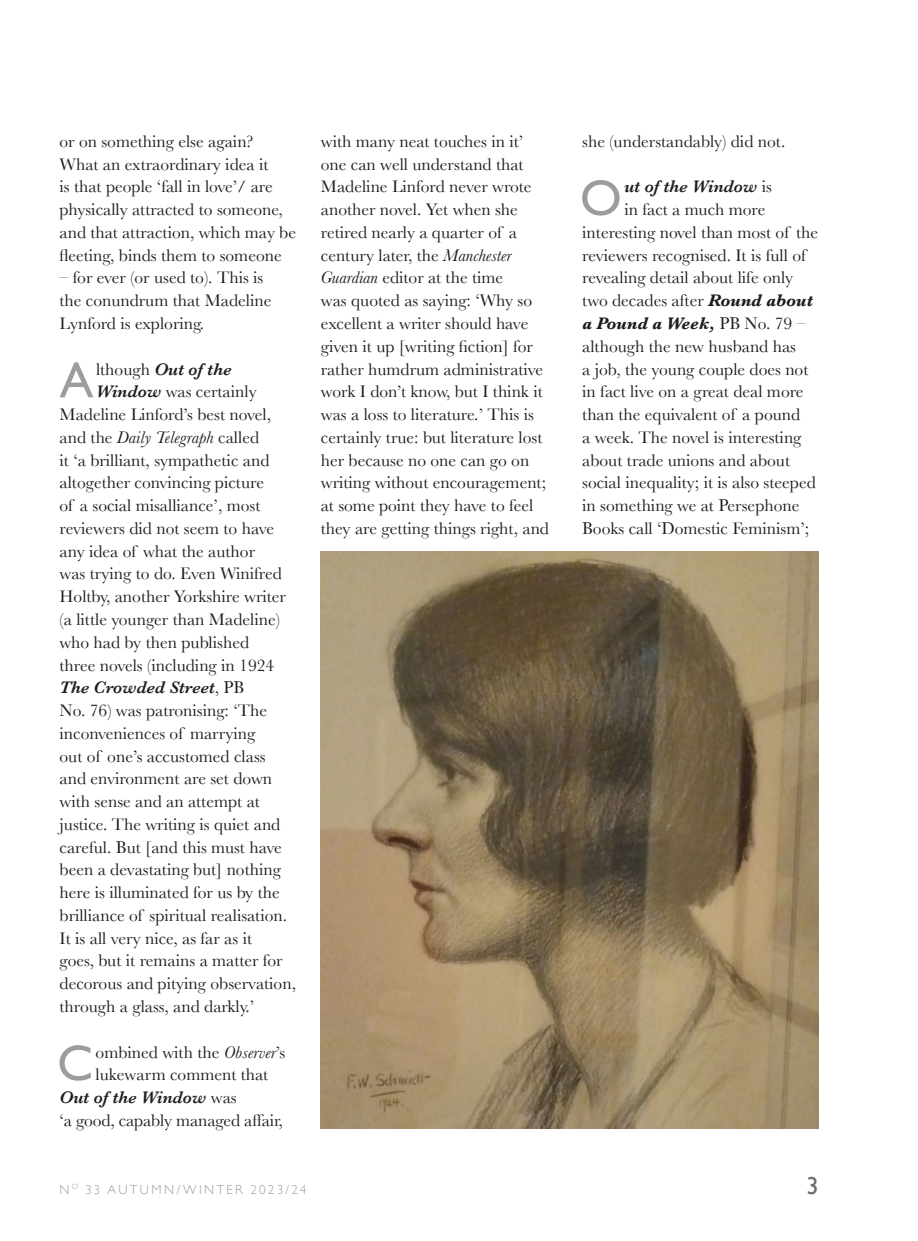
<style>
.page{position:relative;width:918px;height:1241px;background:#fff}
.page>*{position:absolute;margin:0;border:0;box-sizing:border-box;transform-origin:0 0}
.t1{font:50.93px "Gill Sans";color:#9d9d9c}
.t2{font:24.5px "Gill Sans";color:#706f6f}
.t3{font:17.5px/22.8px "Baskerville";color:#1d1d1b}
.t4{font:italic 600 17.5px "Baskerville";color:#1d1d1b}
.t5{font:italic 17.5px "Baskerville";color:#1d1d1b}
.t6{font:italic 700 17.5px "Baskerville";color:#1d1d1b}
.t7{font:300 13.12px "Gill Sans";letter-spacing:.18em;color:#9d9d9c}
.s1{font-weight:400;font-style:normal}
.s2{font-weight:600;font-style:italic}
.s3{font-style:normal}
.s4{font-style:italic}
.s5{font-weight:700;font-style:italic}
</style>
<div class="page">
<img style="left:321px;top:551px;width:498px;height:577px">
<p class="t3" style="left:60px;top:130px;width:238px">or on something else again?<br>What an extraordinary idea it<br>is that people ‘fall in love’/ are physically attracted to someone, and that attraction, which may be fleeting, binds them to someone</p>
<p class="t3" style="left:60px;top:266px;width:213px">– for ever (or used to). This is the conundrum that Madeline<br>Lynford is exploring.</p>
<h1 class="t1" style="left:60px;top:350px;width:35px">A</h1>
<p class="t4" style="left:96px;top:358px;width:137px"><span class="s1">lthough</span> Out of the</p>
<p class="t3" style="left:96px;top:380px;width:162px"><span class="s2">Window</span> was certainly</p>
<p class="t3" style="left:60px;top:403px;width:213px">Madeline Linford’s best novel,</p>
<p class="t5" style="left:60px;top:425px;width:201px"><span class="s3">and the</span> Daily Telegraph <span class="s3">called</span></p>
<p class="t3" style="left:60px;top:448px;width:211px">it ‘a brilliant, sympathetic and</p>
<p class="t3" style="left:60px;top:471px;width:206px">altogether convincing picture</p>
<p class="t3" style="left:60px;top:494px;width:202px">of a social misalliance’, most</p>
<p class="t3" style="left:60px;top:516px;width:216px">reviewers did not seem to have</p>
<p class="t3" style="left:60px;top:539px;width:197px">any idea of what the author</p>
<p class="t3" style="left:60px;top:562px;width:224px">was trying to do. Even Winifred</p>
<p class="t3" style="left:60px;top:585px;width:228px">Holtby, another Yorkshire writer</p>
<p class="t3" style="left:60px;top:607px;width:222px">(a little younger than Madeline)</p>
<p class="t3" style="left:60px;top:630px;width:191px">who had by then published</p>
<p class="t3" style="left:60px;top:653px;width:216px">three novels (including in 1924</p>
<p class="t4" style="left:60px;top:677px;width:186px">The Crowded Street<span class="s1">, PB</span></p>
<p class="t3" style="left:60px;top:698px;width:209px">No. 76) was patronising: ‘The</p>
<p class="t3" style="left:60px;top:721px;width:197px">inconveniences of marrying</p>
<p class="t3" style="left:60px;top:744px;width:208px">out of one’s accustomed class</p>
<p class="t3" style="left:60px;top:767px;width:214px">and environment are set down</p>
<p class="t3" style="left:60px;top:789px;width:202px">with sense and an attempt at</p>
<p class="t3" style="left:60px;top:812px;width:222px">justice. The writing is quiet and</p>
<p class="t3" style="left:60px;top:835px;width:224px">careful. But [and this must have</p>
<p class="t3" style="left:60px;top:858px;width:223px">been a devastating but] nothing</p>
<p class="t3" style="left:60px;top:880px;width:222px">here is illuminated for us by the</p>
<p class="t3" style="left:60px;top:903px;width:229px">brilliance of spiritual realisation.</p>
<p class="t3" style="left:60px;top:926px;width:194px">It is all very nice, as far as it</p>
<p class="t3" style="left:60px;top:949px;width:225px">goes, but it remains a matter for</p>
<p class="t3" style="left:60px;top:971px;width:238px">decorous and pitying observation,</p>
<p class="t3" style="left:60px;top:994px;width:196px">through a glass, and darkly.’</p>
<h1 class="t1" style="left:57px;top:1032px;width:38px">C</h1>
<p class="t3" style="left:96px;top:1040px;width:191px">ombined with the <span class="s4">Observer</span>’s</p>
<p class="t3" style="left:96px;top:1062px;width:174px">lukewarm comment that</p>
<p class="t4" style="left:60px;top:1086px;width:179px">Out of the Window <span class="s1">was</span></p>
<p class="t3" style="left:60px;top:1108px;width:225px">‘a good, capably managed affair,</p>
<p class="t3" style="left:321px;top:130px;width:230px">with many neat touches in it’ one can well understand that<br>Madeline Linford never wrote another novel. Yet when she retired nearly a quarter of a century later, the <span class="s4">Manchester<br>Guardian</span> editor at the time<br>was quoted as saying: ‘Why so excellent a writer should have given it up [writing fiction] for rather humdrum administrative work I don’t know, but I think it was a loss to literature.’ This is certainly true: but literature lost her because no one can go on writing without encouragement; at some point they have to feel they are getting things right, and</p>
<p class="t3" style="left:582px;top:130px;width:205px">she (understandably) did not.</p>
<h1 class="t1" style="left:580px;top:168px;width:43px">O</h1>
<p class="t4" style="left:624px;top:176px;width:149px">ut of the Window <span class="s1">is</span></p>
<p class="t3" style="left:624px;top:198px;width:142px">in fact a much more</p>
<p class="t3" style="left:582px;top:221px;width:237px">interesting novel than most of the</p>
<p class="t3" style="left:582px;top:243px;width:225px">reviewers recognised. It is full of</p>
<p class="t3" style="left:582px;top:266px;width:213px">revealing detail about life only</p>
<p class="t3" style="left:582px;top:289px;width:232px">two decades after <span class="s5">Round about</span></p>
<p class="t6" style="left:582px;top:313px;width:225px">a Pound a Week, <span class="s1">PB No. 79 –</span></p>
<p class="t3" style="left:582px;top:334px;width:215px">although the new husband has</p>
<p class="t3" style="left:582px;top:357px;width:228px">a job, the young couple does not</p>
<p class="t3" style="left:582px;top:380px;width:223px">in fact live on a great deal more</p>
<p class="t3" style="left:582px;top:403px;width:220px">than the equivalent of a pound</p>
<p class="t3" style="left:582px;top:425px;width:221px">a week. The novel is interesting</p>
<p class="t3" style="left:582px;top:448px;width:209px">about trade unions and about</p>
<p class="t3" style="left:582px;top:471px;width:235px">social inequality; it is also steeped</p>
<p class="t3" style="left:582px;top:494px;width:219px">in something we at Persephone</p>
<p class="t3" style="left:582px;top:516px;width:228px">Books call ‘Domestic Feminism’;</p>
<p class="t7" style="left:60px;top:1178px;width:248px">N <sup>O</sup> 33 AUTUMN/WINTER 2023/24</p>
<h2 class="t2" style="left:806px;top:1171px;width:14px">3</h2>
</div>
